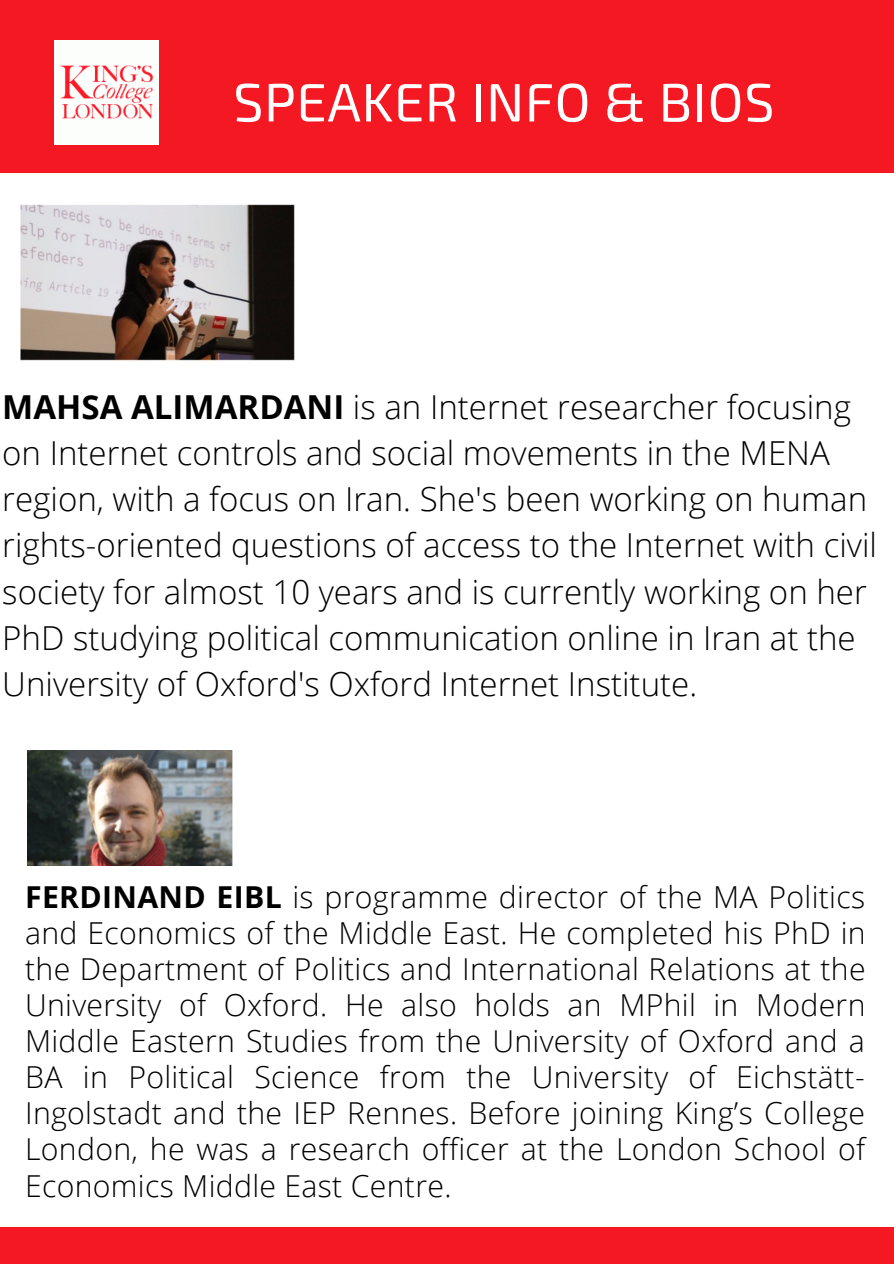
<style>
.page{position:relative;width:894px;height:1264px;background:#fff}
.page>*{position:absolute;margin:0;border:0;box-sizing:border-box;transform-origin:0 0}
.t1{font:54px "Exo 2";letter-spacing:.01em;color:#fff}
.t2{font:300 33px/46.2px "Open Sans";color:#000}
.t3{font:300 30.15px/36px "Open Sans";letter-spacing:.01em;color:#000;text-align:justify}
.s1{font-weight:700}
</style>
<div class="page">
<div style="left:0;top:0;width:893px;height:173px;background:#f41823"></div>
<img style="left:54px;top:40px;width:104px;height:104px">
<div style="left:0;top:1226px;width:893px;height:37px;background:#f41823"></div>
<img style="left:28px;top:750px;width:204px;height:115px">
<img style="left:21px;top:205px;width:274px;height:156px">
<p class="t1" style="left:233px;top:67px;width:542px">SPEAKER INFO &amp; BIOS</p>
<p class="t2" style="left:2px;top:383px;width:875px"><span class="s1">MAHSA ALIMARDANI</span> is an Internet researcher focusing on Internet controls and social movements in the MENA region, with a focus on Iran. She's been working on human rights-oriented questions of access to the Internet with civil society for almost 10 years and is currently working on her PhD studying political communication online in Iran at the University of Oxford's Oxford Internet Institute.</p>
<p class="t3" style="left:25px;top:878px;width:841px"><span class="s1">FERDINAND EIBL</span> is programme director of the MA Politics and Economics of the Middle East. He completed his PhD in the Department of Politics and International Relations at the University of Oxford. He also holds an MPhil in Modern Middle Eastern Studies from the University of Oxford and a BA in Political Science from the University of Eichstätt-Ingolstadt and the IEP Rennes. Before joining King’s College London, he was a research officer at the London School of Economics Middle East Centre.</p>
</div>
